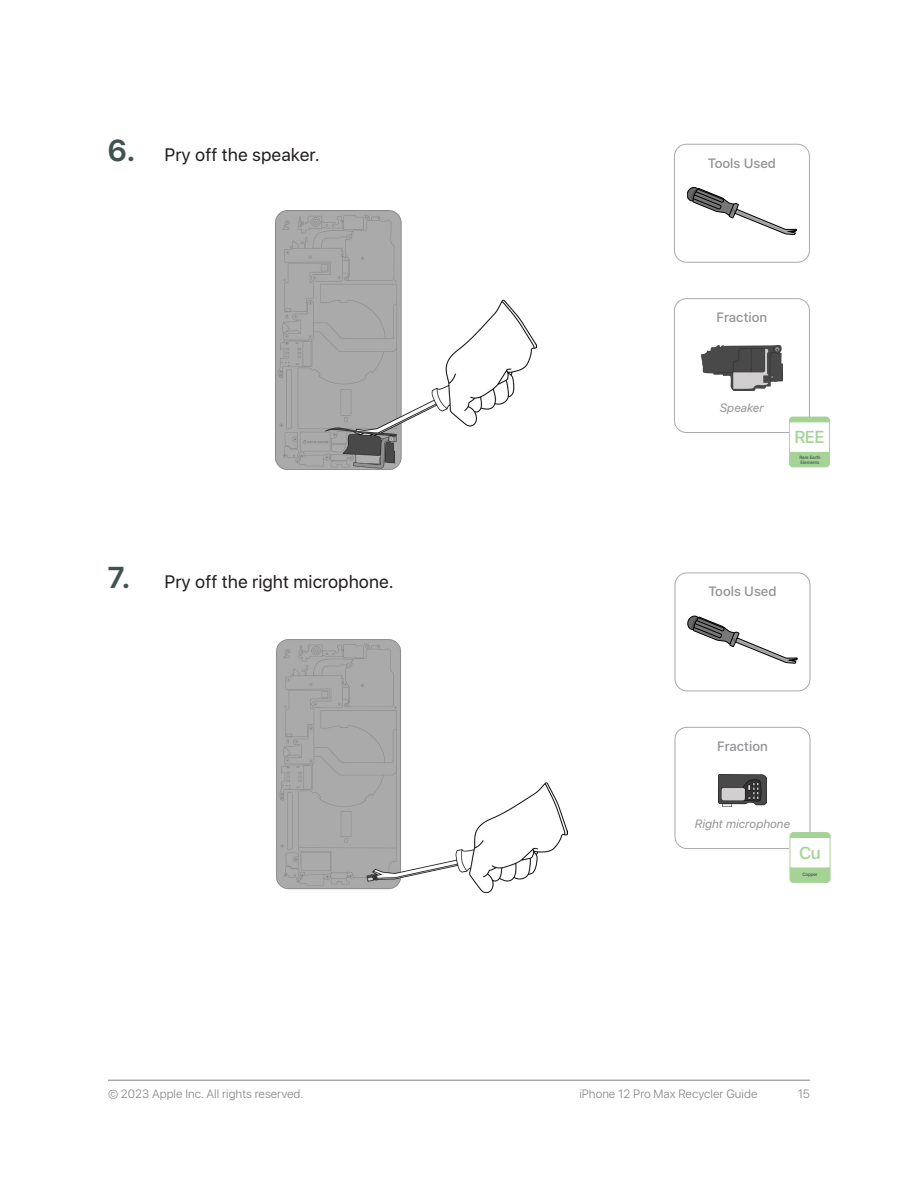
<style>
.page{position:relative;width:918px;height:1188px;background:#fff}
.page>*{position:absolute;margin:0;border:0;box-sizing:border-box;transform-origin:0 0}
.t1{font:18px "SF Hello";color:#231f20}
.t2{font:500 17.25px "SF Hello";color:#a5d396}
.Fraction__Heading{font:500 13.5px "SF Hello";color:#939598}
.t3{font:300 12px "SF Hello";color:#808285}
.Fraction__Descriptio{font:italic 12px "SF Hello";color:#939598}
.t4{font:500 4.65px/5.7px "SF Hello";letter-spacing:-.02em;color:#41524f}
.s1{font-weight:600;font-size:30px;color:#415350}
</style>
<div class="page">
<hr style="left:108px;top:1080px;width:702px;height:1px;background:#808285">
<img style="left:276px;top:211px;width:261px;height:258px">
<img style="left:276px;top:639px;width:292px;height:253px">
<div style="left:674px;top:144px;width:136px;height:119px;border:1px solid #a8a9ad;border-radius:12px"></div>
<div style="left:674px;top:298px;width:136px;height:135px;border:1px solid #a8a9ad;border-radius:12px"></div>
<svg style="left:687px;top:187px;width:110px;height:48px"></svg>
<img style="left:701px;top:346px;width:82px;height:45px">
<div style="left:789px;top:422px;width:40px;height:32px;background:#fff"></div>
<svg style="left:789px;top:452px;width:41px;height:15px"></svg>
<svg style="left:789px;top:417px;width:41px;height:6px"></svg>
<div style="left:789px;top:417px;width:41px;height:50px;border:1px solid #a5d396;border-radius:3px"></div>
<div style="left:675px;top:573px;width:135px;height:118px;border:1px solid #a8a9ad;border-radius:12px"></div>
<div style="left:675px;top:727px;width:135px;height:122px;border:1px solid #a8a9ad;border-radius:12px"></div>
<svg style="left:688px;top:616px;width:109px;height:47px"></svg>
<img style="left:718px;top:774px;width:49px;height:33px">
<div style="left:790px;top:838px;width:40px;height:32px;background:#fff"></div>
<svg style="left:790px;top:867px;width:40px;height:16px"></svg>
<svg style="left:790px;top:832px;width:40px;height:6px"></svg>
<div style="left:790px;top:832px;width:40px;height:51px;border:1px solid #a5d396;border-radius:3px"></div>
<p class="t1" style="left:107px;top:144px;width:214px"><span class="s1">6.</span> Pry off the speaker.</p>
<p class="t1" style="left:107px;top:571px;width:288px"><span class="s1">7.</span> Pry off the right microphone.</p>
<p class="Fraction__Heading" style="left:708px;top:155px;width:70px">Tools Used</p>
<p class="Fraction__Heading" style="left:717px;top:309px;width:52px">Fraction</p>
<p class="Fraction__Descriptio" style="left:720px;top:399px;width:45px">Speaker</p>
<p class="t2" style="left:794px;top:427px;width:31px">REE</p>
<p class="t4" style="left:799px;top:454px;width:23px">Rare Earth<br>Elements</p>
<p class="Fraction__Heading" style="left:708px;top:584px;width:70px">Tools Used</p>
<p class="Fraction__Heading" style="left:717px;top:738px;width:52px">Fraction</p>
<p class="Fraction__Descriptio" style="left:695px;top:815px;width:97px">Right microphone</p>
<p class="t2" style="left:799px;top:843px;width:23px">Cu</p>
<p class="t4" style="left:802px;top:872px;width:17px">Copper</p>
<p class="t3" style="left:108px;top:1087px;width:197px">© 2023 Apple Inc. All rights reserved.</p>
<p class="t3" style="left:579px;top:1087px;width:180px">iPhone 12 Pro Max Recycler Guide</p>
<p class="t3" style="left:798px;top:1087px;width:14px">15</p>
</div>
